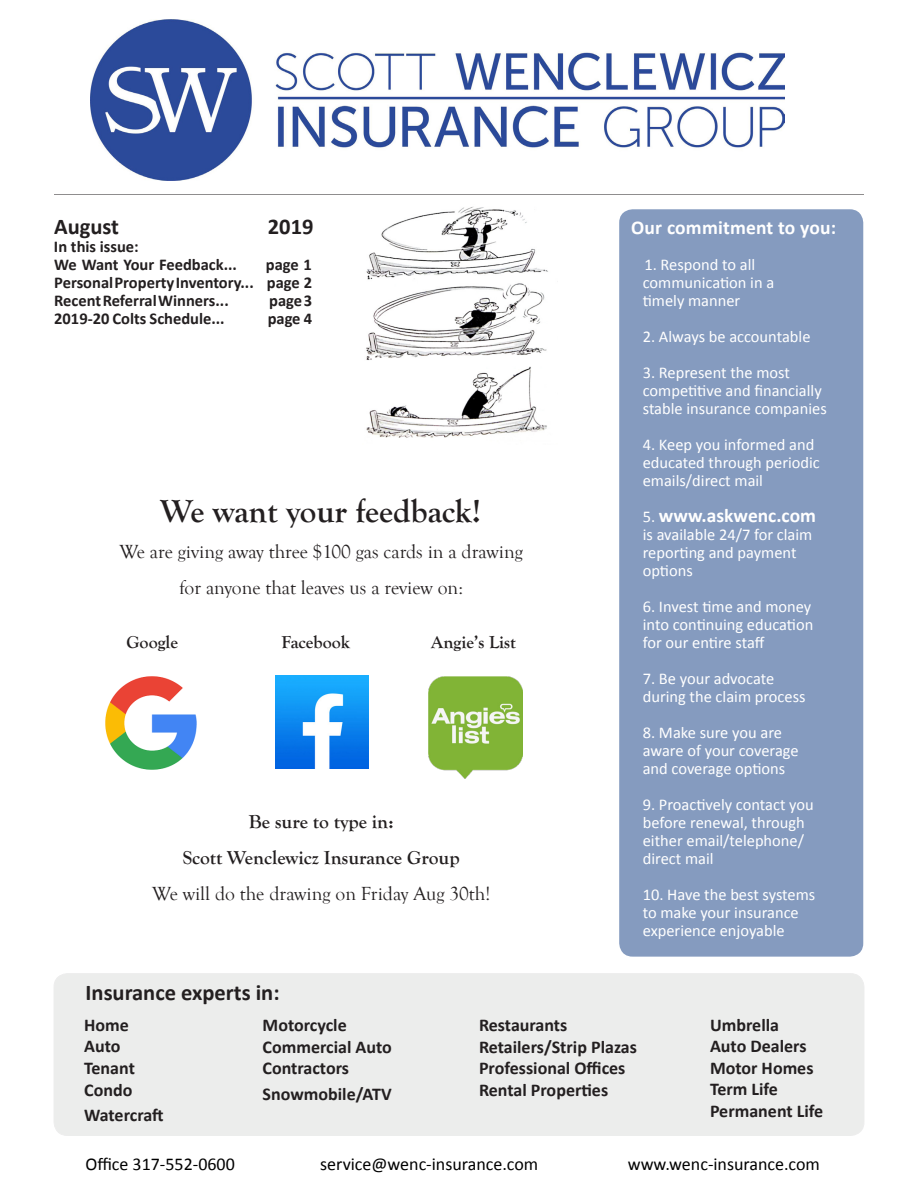
<style>
.page{position:relative;width:918px;height:1188px;background:#fff}
.page>*{position:absolute;margin:0;border:0;box-sizing:border-box;transform-origin:0 0}
.t1{font:700 33px "Goudy Old Style T";color:#231f20}
.t2{font:700 22.5px "Calibri";color:#231f20}
.t3{font:19.5px "Goudy Old Style T";color:#231f20}
.t4{font:700 19.5px "Goudy Old Style T";color:#231f20}
.t5{font:700 19.5px "Calibri";letter-spacing:.005em;color:#fff}
.t6{font:700 18px "Calibri";color:#231f20}
.t7{font:18px "Calibri";color:#000}
.t8{font:700 18px "Goudy Old Style T";color:#231f20}
.t9{font:16.5px/18px "Calibri";color:#fff}
.t10{font:700 16.5px "Calibri";color:#231f20}
.s1{font-weight:400;font-size:16.5px}
</style>
<div class="page">
<img style="left:105px;top:676px;width:92px;height:94px">
<div style="left:619px;top:209px;width:244px;height:748px;background:#859bbf;border-radius:14px"></div>
<div style="left:54px;top:974px;width:810px;height:161px;background:#ecedec;border-radius:14px"></div>
<div style="left:54px;top:973px;width:810px;height:163px;border:1px solid #474846;border-radius:14px"></div>
<img style="left:91px;top:19px;width:694px;height:162px">
<hr style="left:54px;top:194px;width:810px;height:1px;background:#231f20">
<img style="left:276px;top:676px;width:93px;height:93px">
<img style="left:429px;top:676px;width:93px;height:102px">
<img style="left:366px;top:207px;width:182px;height:231px">
<p class="t2" style="left:54px;top:212px;width:66px">August</p>
<p class="t2" style="left:268px;top:212px;width:47px">2019</p>
<p class="t10" style="left:54px;top:236px;width:86px">In this issue:</p>
<p class="t10" style="left:54px;top:254px;width:184px">We Want Your Feedback...</p>
<p class="t10" style="left:266px;top:254px;width:48px">page 1</p>
<p class="t10" style="left:54px;top:272px;width:259px">Personal Property Inventory... page 2</p>
<p class="t10" style="left:54px;top:290px;width:176px">Recent Referral Winners...</p>
<p class="t10" style="left:269px;top:290px;width:44px">page 3</p>
<p class="t10" style="left:54px;top:308px;width:172px">2019-20 Colts Schedule...</p>
<p class="t10" style="left:268px;top:308px;width:46px">page 4</p>
<p class="t1" style="left:160px;top:493px;width:322px">We want your feedback!</p>
<p class="t3" style="left:119px;top:541px;width:405px">We are giving away three $100 gas cards in a drawing</p>
<p class="t3" style="left:179px;top:577px;width:285px">for anyone that leaves us a review on:</p>
<p class="t8" style="left:126px;top:632px;width:53px">Google</p>
<p class="t8" style="left:282px;top:632px;width:70px">Facebook</p>
<p class="t8" style="left:431px;top:632px;width:86px">Angie’s List</p>
<p class="t4" style="left:249px;top:811px;width:146px">Be sure to type in:</p>
<p class="t4" style="left:183px;top:847px;width:278px">Scott Wenclewicz Insurance Group</p>
<p class="t3" style="left:152px;top:883px;width:340px">We will do the drawing on Friday Aug 30th!</p>
<p class="t2" style="left:86px;top:978px;width:196px">Insurance experts in:</p>
<p class="t5" style="left:631px;top:215px;width:206px">Our commitment to you:</p>
<p class="t9" style="left:643px;top:256px;width:133px">1. Respond to all communication in a timely manner</p>
<p class="t9" style="left:643px;top:328px;width:169px">2. Always be accountable</p>
<p class="t9" style="left:643px;top:364px;width:186px">3. Represent the most competitive and financially stable insurance companies</p>
<p class="t9" style="left:643px;top:436px;width:179px">4. Keep you informed and educated through periodic emails/direct mail</p>
<p class="t5" style="left:643px;top:503px;width:175px"><span class="s1">5.</span> www.askwenc.com</p>
<p class="t9" style="left:643px;top:526px;width:171px">is available 24/7 for claim reporting and payment options</p>
<p class="t9" style="left:643px;top:598px;width:172px">6. Invest time and money into continuing education for our entire staff</p>
<p class="t9" style="left:643px;top:670px;width:164px">7. Be your advocate during the claim process</p>
<p class="t9" style="left:643px;top:724px;width:157px">8. Make sure you are aware of your coverage and coverage options</p>
<p class="t9" style="left:643px;top:796px;width:173px">9. Proactively contact you</p>
<p class="t9" style="left:643px;top:814px;width:164px">before renewal, through</p>
<p class="t9" style="left:643px;top:832px;width:163px">either email/telephone/</p>
<p class="t9" style="left:643px;top:850px;width:72px">direct mail</p>
<p class="t9" style="left:643px;top:886px;width:174px">10. Have the best systems to make your insurance experience enjoyable</p>
<p class="t6" style="left:84px;top:1013px;width:46px">Home</p>
<p class="t6" style="left:84px;top:1035px;width:38px">Auto</p>
<p class="t6" style="left:84px;top:1057px;width:52px">Tenant</p>
<p class="t6" style="left:84px;top:1078px;width:50px">Condo</p>
<p class="t6" style="left:84px;top:1103px;width:81px">Watercraft</p>
<p class="t6" style="left:263px;top:1014px;width:86px">Motorcycle</p>
<p class="t6" style="left:263px;top:1035px;width:131px">Commercial Auto</p>
<p class="t6" style="left:263px;top:1057px;width:88px">Contractors</p>
<p class="t6" style="left:263px;top:1082px;width:131px">Snowmobile/ATV</p>
<p class="t6" style="left:479px;top:1014px;width:90px">Restaurants</p>
<p class="t6" style="left:479px;top:1035px;width:159px">Retailers/Strip Plazas</p>
<p class="t6" style="left:479px;top:1057px;width:148px">Professional Offices</p>
<p class="t6" style="left:479px;top:1079px;width:131px">Rental Properties</p>
<p class="t6" style="left:710px;top:1013px;width:71px">Umbrella</p>
<p class="t6" style="left:710px;top:1035px;width:98px">Auto Dealers</p>
<p class="t6" style="left:710px;top:1056px;width:105px">Motor Homes</p>
<p class="t6" style="left:710px;top:1078px;width:69px">Term Life</p>
<p class="t6" style="left:710px;top:1100px;width:115px">Permanent Life</p>
<p class="t7" style="left:86px;top:1153px;width:151px">Office 317-552-0600</p>
<p class="t7" style="left:320px;top:1153px;width:220px">service@wenc-insurance.com</p>
<p class="t7" style="left:628px;top:1153px;width:194px">www.wenc-insurance.com</p>
</div>
